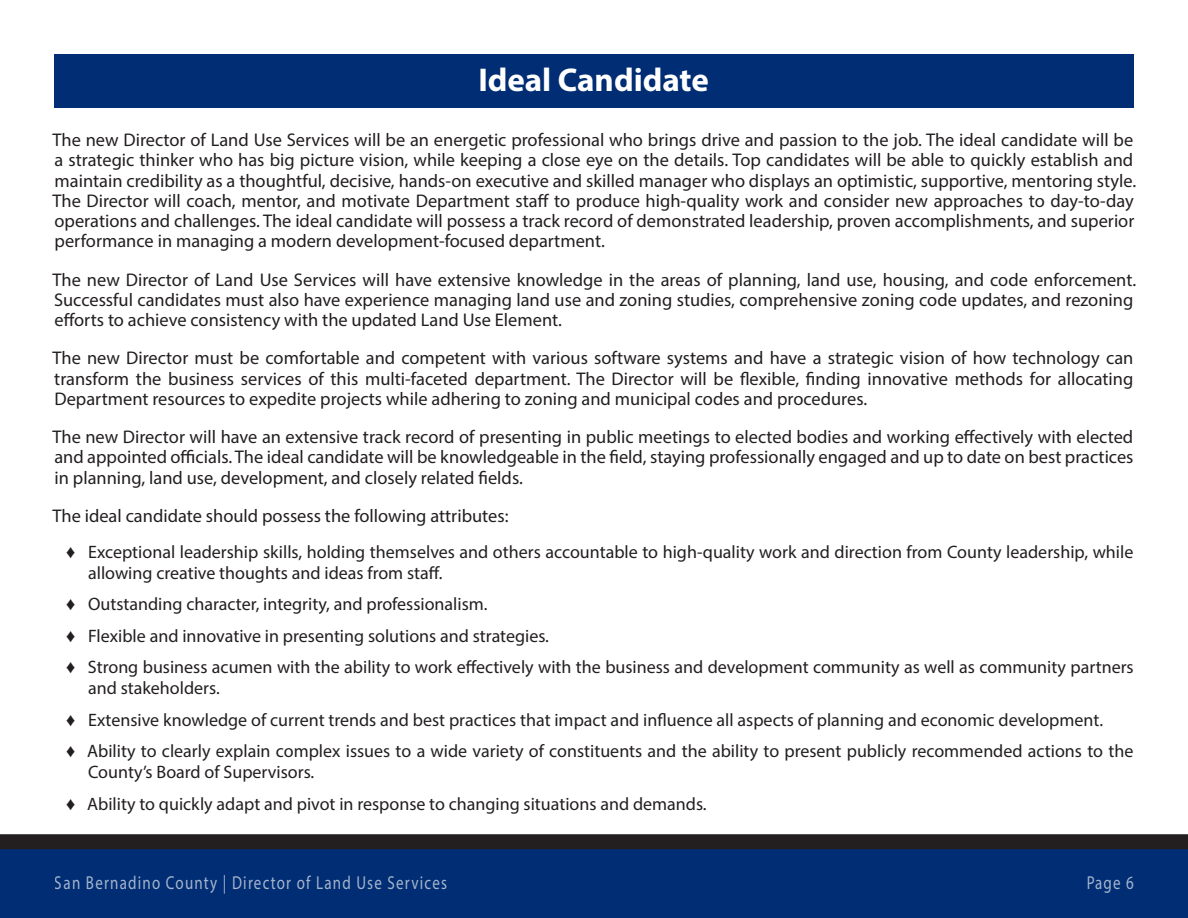
<style>
.page{position:relative;width:1188px;height:918px;background:#fff}
.page>*{position:absolute;margin:0;border:0;box-sizing:border-box;transform-origin:0 0}
.RA_Major_Heading{font:700 33px "Myriad Pro";color:#fff}
.t1{font:18.75px "Myriad Pro";letter-spacing:.08em;color:#fff;scale:.8 1}
.t2{font:18.3px/20.2px "Myriad Pro";color:#231f20}
.t3{font:18px/21px "Myriad Pro";color:#231f20}
.s1{font-family:"Franklin Gothic"}
</style>
<div class="page">
<div style="left:0;top:4px;width:1188px;height:914px;background:#002d73"></div>
<div style="left:0;top:4px;width:1188px;height:845px;background:#fff"></div>
<div style="left:54px;top:54px;width:1080px;height:54px;background:#002d73"></div>
<div style="left:54px;top:108px;width:1080px;height:27px;background:#fff"></div>
<p class="RA_Major_Heading" style="left:478px;top:58px;width:232px">Ideal Candidate</p>
<p class="t2" style="left:53px;top:130px;width:1085px">The new Director of Land Use Services will be an energetic professional who brings drive and passion to the job. The ideal candidate will be a strategic thinker who has big picture vision, while keeping a close eye on the details. Top candidates will be able to quickly establish and maintain credibility as a thoughtful, decisive, hands-on executive and skilled manager who displays an optimistic, supportive, mentoring style.<br>The Director will coach, mentor, and motivate Department staff to produce high-quality work and consider new approaches to day-to-day operations and challenges. The ideal candidate will possess a track record of demonstrated leadership, proven accomplishments, and superior performance in managing a modern development-focused department.</p>
<p class="t2" style="left:53px;top:269px;width:1085px">The new Director of Land Use Services will have extensive knowledge in the areas of planning, land use, housing, and code enforcement.<br>Successful candidates must also have experience managing land use and zoning studies, comprehensive zoning code updates, and rezoning efforts to achieve consistency with the updated Land Use Element.</p>
<p class="t2" style="left:53px;top:348px;width:1082px;text-align:justify">The new Director must be comfortable and competent with various software systems and have a strategic vision of how technology can transform the business services of this multi-faceted department. The Director will be flexible, finding innovative methods for allocating Department resources to expedite projects while adhering to zoning and municipal codes and procedures.</p>
<p class="t2" style="left:52px;top:427px;width:1083px;text-align:justify">The new Director will have an extensive track record of presenting in public meetings to elected bodies and working effectively with elected and appointed officials. The ideal candidate will be knowledgeable in the field, staying professionally engaged and up to date on best practices in planning, land use, development, and closely related fields.</p>
<p class="t2" style="left:52px;top:505px;width:458px">The ideal candidate should possess the following attributes:</p>
<p class="t3" style="left:88px;top:541px;width:1047px;text-indent:-23px"><span class="s1">♦</span> Exceptional leadership skills, holding themselves and others accountable to high-quality work and direction from County leadership, while allowing creative thoughts and ideas from staff.</p>
<p class="t3" style="left:65px;top:594px;width:424px"><span class="s1">♦</span> Outstanding character, integrity, and professionalism.</p>
<p class="t3" style="left:65px;top:625px;width:486px"><span class="s1">♦</span> Flexible and innovative in presenting solutions and strategies.</p>
<p class="t3" style="left:88px;top:657px;width:1047px;text-indent:-23px"><span class="s1">♦</span> Strong business acumen with the ability to work effectively with the business and development community as well as community partners and stakeholders.</p>
<p class="t3" style="left:65px;top:709px;width:1040px"><span class="s1">♦</span> Extensive knowledge of current trends and best practices that impact and influence all aspects of planning and economic development.</p>
<p class="t3" style="left:88px;top:741px;width:1047px;text-indent:-23px"><span class="s1">♦</span> Ability to clearly explain complex issues to a wide variety of constituents and the ability to present publicly recommended actions to the<br>County’s Board of Supervisors.</p>
<p class="t3" style="left:65px;top:793px;width:643px"><span class="s1">♦</span> Ability to quickly adapt and pivot in response to changing situations and demands.</p>
<p class="t1" style="left:55px;top:872px;width:492px">San Bernadino County | Director of Land Use Services</p>
<p class="t1" style="left:1086px;top:872px;width:61px">Page 6</p>
</div>
